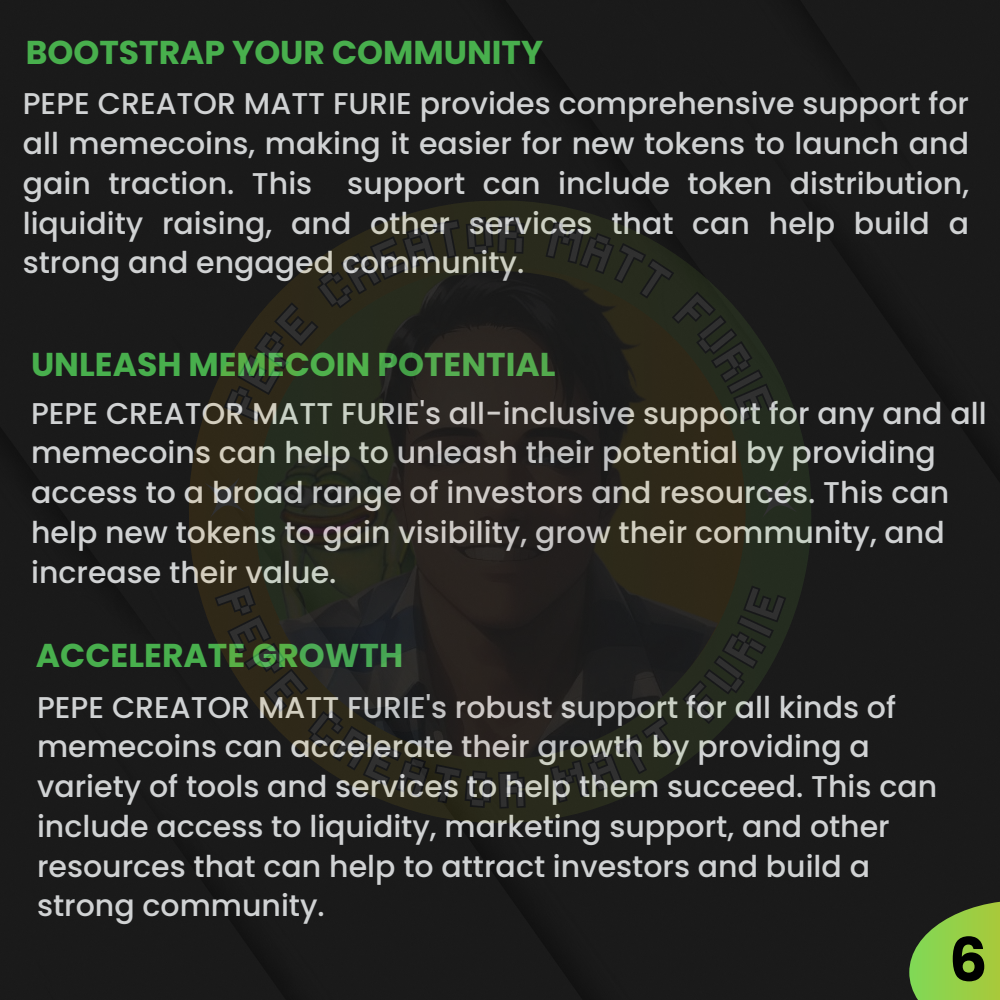
<style>
.page{position:relative;width:1000px;height:1000px;background:#1a1a1a}
.page>*{position:absolute;margin:0;border:0;box-sizing:border-box;transform-origin:0 0}
.t1{font:700 60.25px "Poppins";color:#000}
.t2{font:700 33px "Poppins";color:#48af4d}
.t3{font:500 30px/39.8px "Poppins";color:#d0d2d3}
</style>
<div class="page">
<svg style="left:909px;top:900px;width:91px;height:100px;background:#7caa3d"></svg>
<svg style="left:185px;top:196px;width:630px;height:631px;background:#1e1e1a"></svg>
<img style="left:239px;top:452px;width:26px;height:131px">
<img style="left:255px;top:271px;width:488px;height:488px;border-radius:50%">
<svg style="left:190px;top:462px;width:70px;height:70px;background:#2e2819"></svg>
<svg style="left:742px;top:462px;width:70px;height:70px;background:#252b20"></svg>
<svg style="left:221px;top:214px;width:305px;height:210px;background:#23221b"></svg>
<svg style="left:543px;top:219px;width:236px;height:205px;background:#21211a"></svg>
<svg style="left:212px;top:583px;width:315px;height:227px;background:#23211c"></svg>
<svg style="left:548px;top:583px;width:240px;height:222px;background:#1f201c"></svg>
<p class="t2" style="left:26px;top:30px;width:519px">BOOTSTRAP YOUR COMMUNITY</p>
<p class="t3" style="left:23px;top:84px;width:948px;text-align:justify">PEPE CREATOR MATT FURIE provides comprehensive support for all memecoins, making it easier for new tokens to launch and gain traction. This support can include token distribution, liquidity raising, and other services that can help build a strong and engaged community.</p>
<p class="t2" style="left:31px;top:341px;width:526px">UNLEASH MEMECOIN POTENTIAL</p>
<p class="t3" style="left:31px;top:393px;width:957px">PEPE CREATOR MATT FURIE's all-inclusive support for any and all memecoins can help to unleash their potential by providing access to a broad range of investors and resources. This can help new tokens to gain visibility, grow their community, and increase their value.</p>
<p class="t2" style="left:36px;top:633px;width:369px">ACCELERATE GROWTH</p>
<p class="t3" style="left:37px;top:687px;width:901px">PEPE CREATOR MATT FURIE's robust support for all kinds of memecoins can accelerate their growth by providing a variety of tools and services to help them succeed. This can include access to liquidity, marketing support, and other resources that can help to attract investors and build a strong community.</p>
<p class="t1" style="left:949px;top:918px;width:40px">6</p>
</div>
